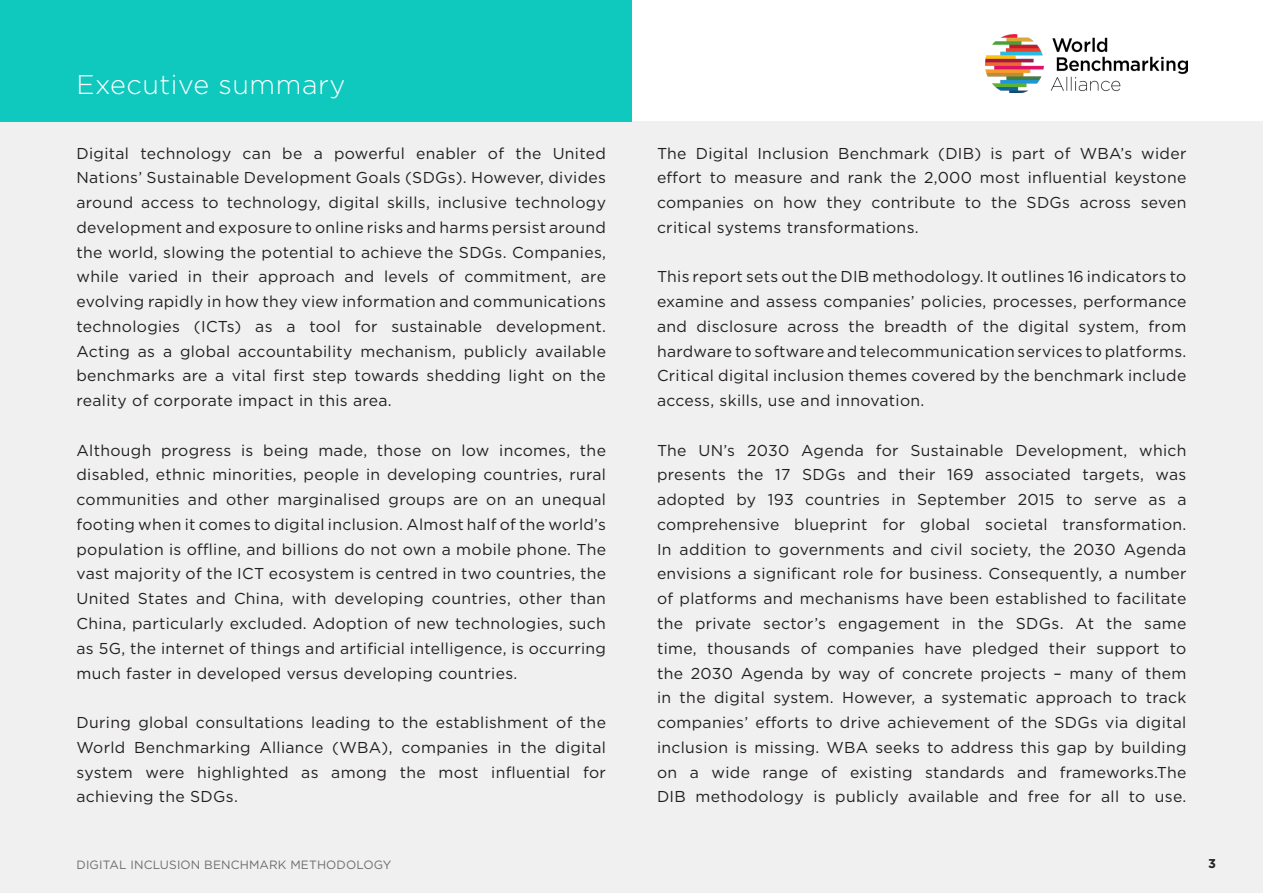
<style>
.page{position:relative;width:1263px;height:893px;background:#fff}
.page>*{position:absolute;margin:0;border:0;box-sizing:border-box;transform-origin:0 0}
.t1{font:300 27px "Gotham";letter-spacing:.02em;color:#fff}
.t2{font:15.75px/24.8px "Gotham";letter-spacing:.02em;color:#231f20;text-align:justify}
.t3{font:700 12.75px "Gotham";color:#231f20}
.t4{font:12px "Gotham";letter-spacing:.01em;color:#6c6d70}
</style>
<div class="page">
<img style="left:985px;top:35px;width:202px;height:58px">
<div style="left:0;top:121px;width:1263px;height:772px;background:#f0f0f0"></div>
<div style="left:0;top:0;width:631px;height:121px;background:#0fc8be"></div>
<p class="t1" style="left:77px;top:69px;width:270px">Executive summary</p>
<p class="t2" style="left:77px;top:140px;width:531px">Digital technology can be a powerful enabler of the United Nations’ Sustainable Development Goals (SDGs). However, divides around access to technology, digital skills, inclusive technology development and exposure to online risks and harms persist around the world, slowing the potential to achieve the SDGs. Companies, while varied in their approach and levels of commitment, are evolving rapidly in how they view information and communications technologies (ICTs) as a tool for sustainable development.<br>Acting as a global accountability mechanism, publicly available benchmarks are a vital first step towards shedding light on the reality of corporate impact in this area.</p>
<p class="t2" style="left:77px;top:437px;width:531px">Although progress is being made, those on low incomes, the disabled, ethnic minorities, people in developing countries, rural communities and other marginalised groups are on an unequal footing when it comes to digital inclusion. Almost half of the world’s population is offline, and billions do not own a mobile phone. The vast majority of the ICT ecosystem is centred in two countries, the United States and China, with developing countries, other than China, particularly excluded. Adoption of new technologies, such as 5G, the internet of things and artificial intelligence, is occurring much faster in developed versus developing countries.</p>
<p class="t2" style="left:77px;top:710px;width:531px">During global consultations leading to the establishment of the World Benchmarking Alliance (WBA), companies in the digital system were highlighted as among the most influential for achieving the SDGs.</p>
<p class="t2" style="left:657px;top:140px;width:531px">The Digital Inclusion Benchmark (DIB) is part of WBA’s wider effort to measure and rank the 2,000 most influential keystone companies on how they contribute to the SDGs across seven critical systems transformations.</p>
<p class="t2" style="left:657px;top:264px;width:531px">This report sets out the DIB methodology. It outlines 16 indicators to examine and assess companies’ policies, processes, performance and disclosure across the breadth of the digital system, from hardware to software and telecommunication services to platforms.</p>
<p class="t2" style="left:657px;top:363px;width:531px">Critical digital inclusion themes covered by the benchmark include access, skills, use and innovation.</p>
<p class="t2" style="left:657px;top:437px;width:531px">The UN’s 2030 Agenda for Sustainable Development, which presents the 17 SDGs and their 169 associated targets, was adopted by 193 countries in September 2015 to serve as a comprehensive blueprint for global societal transformation.<br>In addition to governments and civil society, the 2030 Agenda envisions a significant role for business. Consequently, a number of platforms and mechanisms have been established to facilitate the private sector’s engagement in the SDGs. At the same time, thousands of companies have pledged their support to the 2030 Agenda by way of concrete projects – many of them in the digital system. However, a systematic approach to track companies’ efforts to drive achievement of the SDGs via digital inclusion is missing. WBA seeks to address this gap by building on a wide range of existing standards and frameworks.The DIB methodology is publicly available and free for all to use.</p>
<p class="t4" style="left:77px;top:857px;width:317px">DIGITAL INCLUSION BENCHMARK METHODOLOGY</p>
<p class="t3" style="left:1208px;top:856px;width:9px">3</p>
<p class="t4" style="left:77px;top:857px;width:246px">GENDER BENCHMARK METHODOLOGY</p>
</div>
